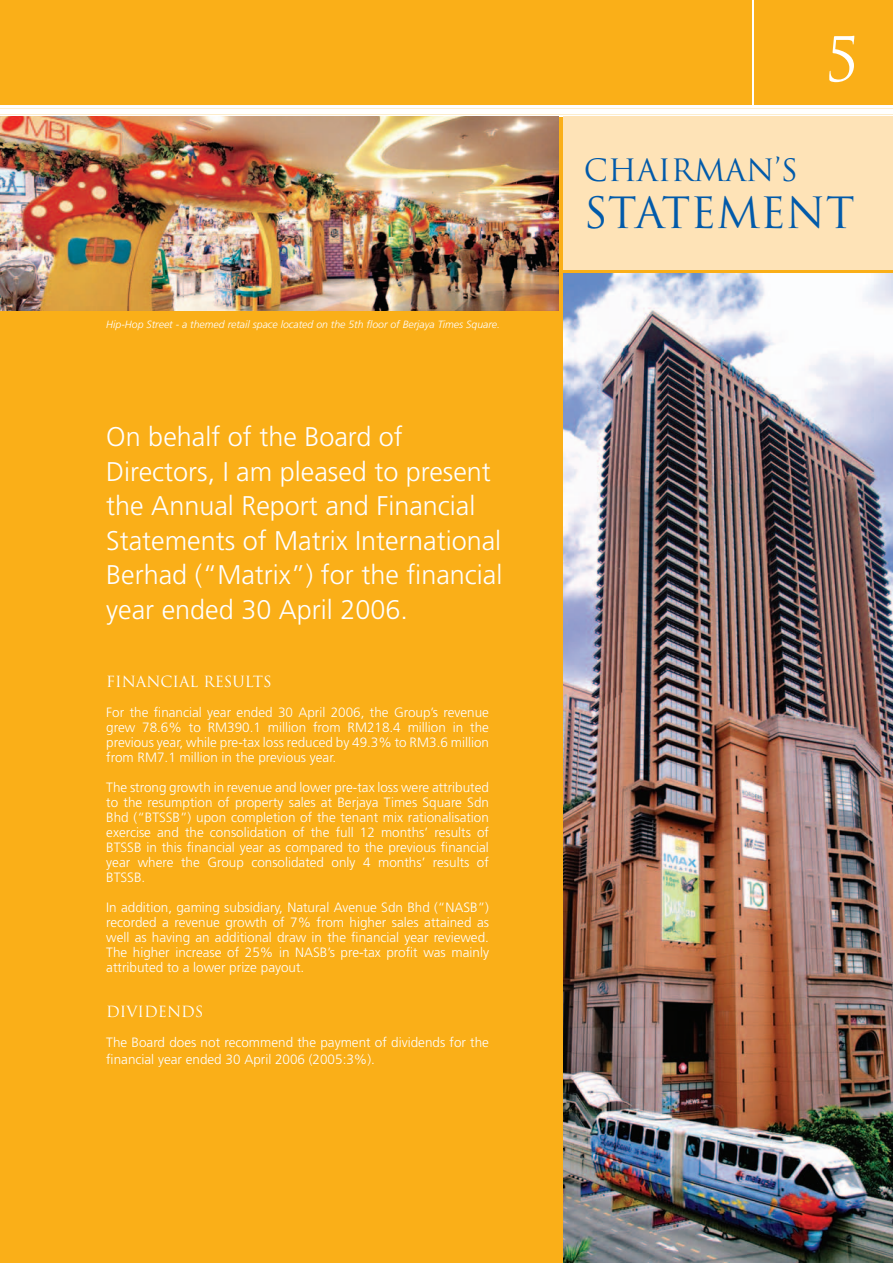
<style>
.page{position:relative;width:893px;height:1263px;background:#fff}
.page>*{position:absolute;margin:0;border:0;box-sizing:border-box;transform-origin:0 0}
.t1{font:60px "Trajan Pro";color:#fff}
.t2{font:42px "Trajan Pro";color:#015aaa}
.t3{font:30px "Trajan Pro";color:#015aaa}
.t4{font:300 27px/34.5px "Frutiger";color:#fff}
.t5{font:15px "Trajan Pro";color:#fff}
.t6{font:300 13.5px/15px "Frutiger";color:#fff;text-align:justify}
.t7{font:italic 300 10.5px "Frutiger";color:#fff}
</style>
<div class="page">
<div style="left:0;top:117px;width:893px;height:1146px;background:#faaf18"></div>
<div style="left:563px;top:117px;width:330px;height:153px;background:#fee3b7"></div>
<img style="left:0;top:117px;width:558px;height:193px">
<img style="left:563px;top:274px;width:330px;height:989px">
<div style="left:0;top:0;width:751px;height:105px;background:#faaf18"></div>
<div style="left:754px;top:0;width:139px;height:105px;background:#faaf18"></div>
<p class="t7" style="left:106px;top:318px;width:395px">Hip-Hop Street - a themed retail space located on the 5th floor of Berjaya Times Square.</p>
<h3 class="t4" style="left:106px;top:420px;width:398px">On behalf of the Board of<br>Directors, I am pleased to present the Annual Report and Financial<br>Statements of Matrix International<br>Berhad (“Matrix”) for the financial year ended 30 April 2006.</h3>
<p class="t5" style="left:106px;top:672px;width:167px">FINANCIAL RESULTS</p>
<p class="t6" style="left:106px;top:705px;width:384px">For the financial year ended 30 April 2006, the Group’s revenue grew 78.6% to RM390.1 million from RM218.4 million in the previous year, while pre-tax loss reduced by 49.3% to RM3.6 million from RM7.1 million in the previous year.</p>
<p class="t6" style="left:106px;top:780px;width:384px">The strong growth in revenue and lower pre-tax loss were attributed to the resumption of property sales at Berjaya Times Square Sdn Bhd (“BTSSB”) upon completion of the tenant mix rationalisation exercise and the consolidation of the full 12 months’ results of BTSSB in this financial year as compared to the previous financial year where the Group consolidated only 4 months’ results of BTSSB.</p>
<p class="t6" style="left:106px;top:900px;width:384px">In addition, gaming subsidiary, Natural Avenue Sdn Bhd (“NASB”) recorded a revenue growth of 7% from higher sales attained as well as having an additional draw in the financial year reviewed.<br>The higher increase of 25% in NASB’s pre-tax profit was mainly attributed to a lower prize payout.</p>
<p class="t5" style="left:106px;top:1002px;width:99px">DIVIDENDS</p>
<p class="t6" style="left:106px;top:1034px;width:384px;line-height:16.2px">The Board does not recommend the payment of dividends for the financial year ended 30 April 2006 (2005:3%).</p>
<h1 class="t1" style="left:825px;top:21px;width:36px">5</h1>
<h3 class="t3" style="left:584px;top:151px;width:215px">CHAIRMAN’S</h3>
<h2 class="t2" style="left:584px;top:186px;width:272px">STATEMENT</h2>
</div>
